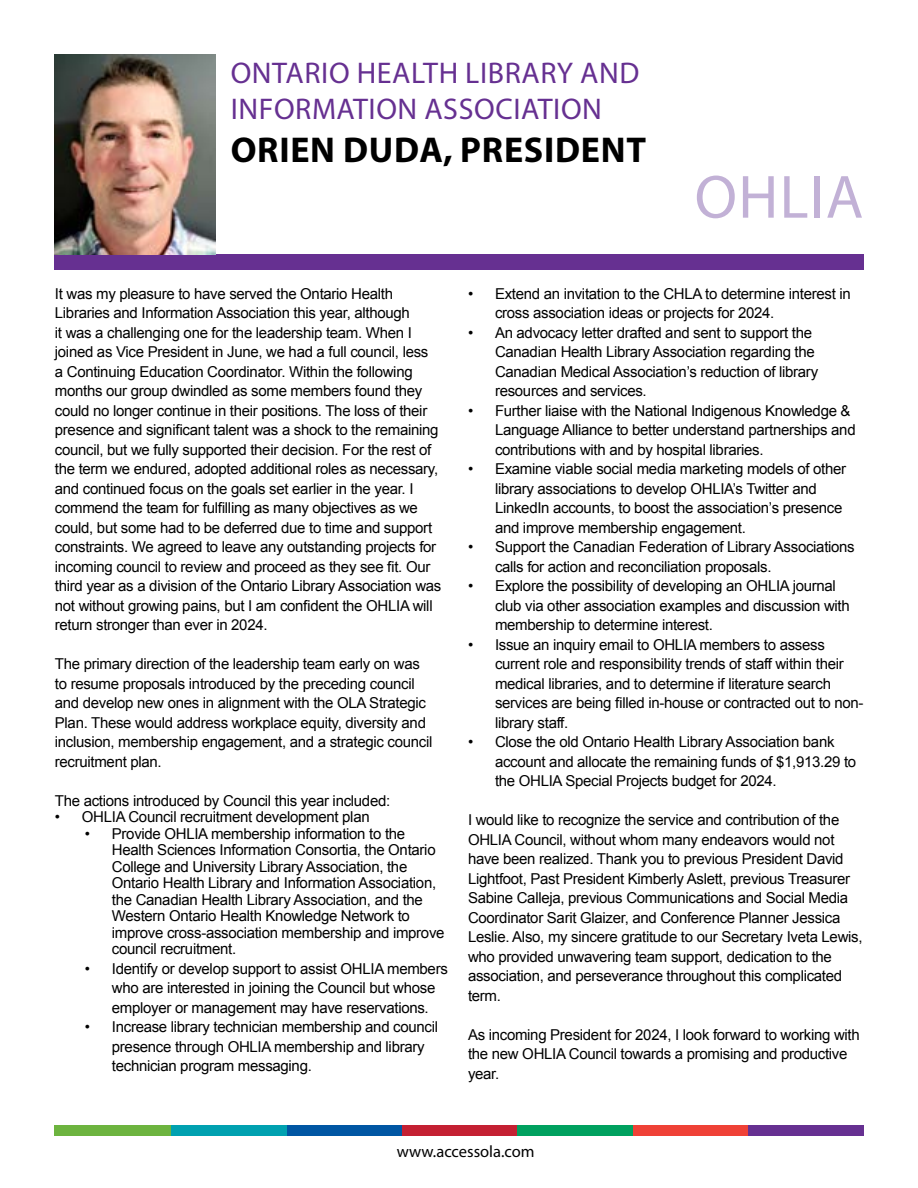
<style>
.page{position:relative;width:918px;height:1188px;background:#fff}
.page>*{position:absolute;margin:0;border:0;box-sizing:border-box;transform-origin:0 0}
.t1{font:61.5px "Myriad Pro";letter-spacing:.02em;color:#c2b1d6}
.t2{font:700 36px "Myriad Pro";letter-spacing:.02em;color:#000}
.t3{font:30px/36px "Myriad Pro";letter-spacing:.02em;color:#663091}
.t4{font:16.5px "Myriad Pro";color:#000}
.t5{font:15px/19.5px "Arial";letter-spacing:-.02em;color:#000}
</style>
<div class="page">
<div style="left:54px;top:1125px;width:117px;height:10px;background:#6db43f"></div>
<div style="left:171px;top:1125px;width:116px;height:10px;background:#00a1b0"></div>
<div style="left:287px;top:1125px;width:115px;height:10px;background:#0056a3"></div>
<div style="left:402px;top:1125px;width:116px;height:10px;background:#c42032"></div>
<div style="left:518px;top:1125px;width:115px;height:10px;background:#00a15f"></div>
<div style="left:633px;top:1125px;width:116px;height:10px;background:#ef4136"></div>
<div style="left:748px;top:1125px;width:116px;height:10px;background:#663091"></div>
<div style="left:55px;top:255px;width:809px;height:15px;background:#663091"></div>
<img style="left:55px;top:54px;width:160px;height:201px">
<h3 class="t3" style="left:231px;top:54px;width:410px">ONTARIO HEALTH LIBRARY AND<br>INFORMATION ASSOCIATION</h3>
<h2 class="t2" style="left:231px;top:126px;width:417px">ORIEN DUDA, PRESIDENT</h2>
<h1 class="t1" style="left:695px;top:159px;width:170px">OHLIA</h1>
<p class="t5" style="left:55px;top:284px;width:388px">It was my pleasure to have served the Ontario Health Libraries and Information Association this year, although<br>it was a challenging one for the leadership team. When I joined as Vice President in June, we had a full council, less<br>a Continuing Education Coordinator. Within the following months our group dwindled as some members found they could no longer continue in their positions. The loss of their presence and significant talent was a shock to the remaining council, but we fully supported their decision. For the rest of the term we endured, adopted additional roles as necessary, and continued focus on the goals set earlier in the year. I commend the team for fulfilling as many objectives as we could, but some had to be deferred due to time and support constraints. We agreed to leave any outstanding projects for incoming council to review and proceed as they see fit. Our third year as a division of the Ontario Library Association was not without growing pains, but I am confident the OHLIA will return stronger than ever in 2024.</p>
<p class="t5" style="left:55px;top:655px;width:379px">The primary direction of the leadership team early on was to resume proposals introduced by the preceding council and develop new ones in alignment with the OLA Strategic Plan. These would address workplace equity, diversity and inclusion, membership engagement, and a strategic council recruitment plan.</p>
<p class="t5" style="left:55px;top:791px;width:337px">The actions introduced by Council this year included:</p>
<p class="t5" style="left:55px;top:808px;width:316px">• OHLIA Council recruitment development plan</p>
<p class="t5" style="left:112px;top:826px;width:334px;line-height:16.5px;text-indent:-27px">• Provide OHLIA membership information to the Health Sciences Information Consortia, the Ontario College and University Library Association, the Ontario Health Library and Information Association, the Canadian Health Library Association, and the Western Ontario Health Knowledge Network to improve cross-association membership and improve council recruitment.</p>
<p class="t5" style="left:112px;top:959px;width:337px;text-indent:-27px">• Identify or develop support to assist OHLIA members who are interested in joining the Council but whose employer or management may have reservations.</p>
<p class="t5" style="left:112px;top:1018px;width:328px;text-indent:-27px">• Increase library technician membership and council presence through OHLIA membership and library technician program messaging.</p>
<p class="t5" style="left:495px;top:284px;width:357px;text-indent:-27px">• Extend an invitation to the CHLA to determine interest in cross association ideas or projects for 2024.</p>
<p class="t5" style="left:495px;top:323px;width:325px;text-indent:-27px">• An advocacy letter drafted and sent to support the Canadian Health Library Association regarding the Canadian Medical Association’s reduction of library resources and services.</p>
<p class="t5" style="left:495px;top:401px;width:362px;text-indent:-27px">• Further liaise with the National Indigenous Knowledge &amp;<br>Language Alliance to better understand partnerships and contributions with and by hospital libraries.</p>
<p class="t5" style="left:495px;top:460px;width:353px;text-indent:-27px">• Examine viable social media marketing models of other library associations to develop OHLIA’s Twitter and LinkedIn accounts, to boost the association’s presence and improve membership engagement.</p>
<p class="t5" style="left:495px;top:538px;width:361px;text-indent:-27px">• Support the Canadian Federation of Library Associations calls for action and reconciliation proposals.</p>
<p class="t5" style="left:495px;top:577px;width:356px;text-indent:-27px">• Explore the possibility of developing an OHLIA journal club via other association examples and discussion with membership to determine interest.</p>
<p class="t5" style="left:495px;top:635px;width:370px;text-indent:-27px">• Issue an inquiry email to OHLIA members to assess current role and responsibility trends of staff within their medical libraries, and to determine if literature search services are being filled in-house or contracted out to non&shy;library staff.</p>
<p class="t5" style="left:495px;top:733px;width:363px;text-indent:-27px">• Close the old Ontario Health Library Association bank account and allocate the remaining funds of $1,913.29 to the OHLIA Special Projects budget for 2024.</p>
<p class="t5" style="left:468px;top:811px;width:396px">I would like to recognize the service and contribution of the OHLIA Council, without whom many endeavors would not have been realized. Thank you to previous President David Lightfoot, Past President Kimberly Aslett, previous Treasurer Sabine Calleja, previous Communications and Social Media Coordinator Sarit Glaizer, and Conference Planner Jessica Leslie. Also, my sincere gratitude to our Secretary Iveta Lewis, who provided unwavering team support, dedication to the association, and perseverance throughout this complicated term.</p>
<p class="t5" style="left:468px;top:1025px;width:393px">As incoming President for 2024, I look forward to working with the new OHLIA Council towards a promising and productive year.</p>
<p class="t4" style="left:397px;top:1141px;width:139px">www.accessola.com</p>
</div>
